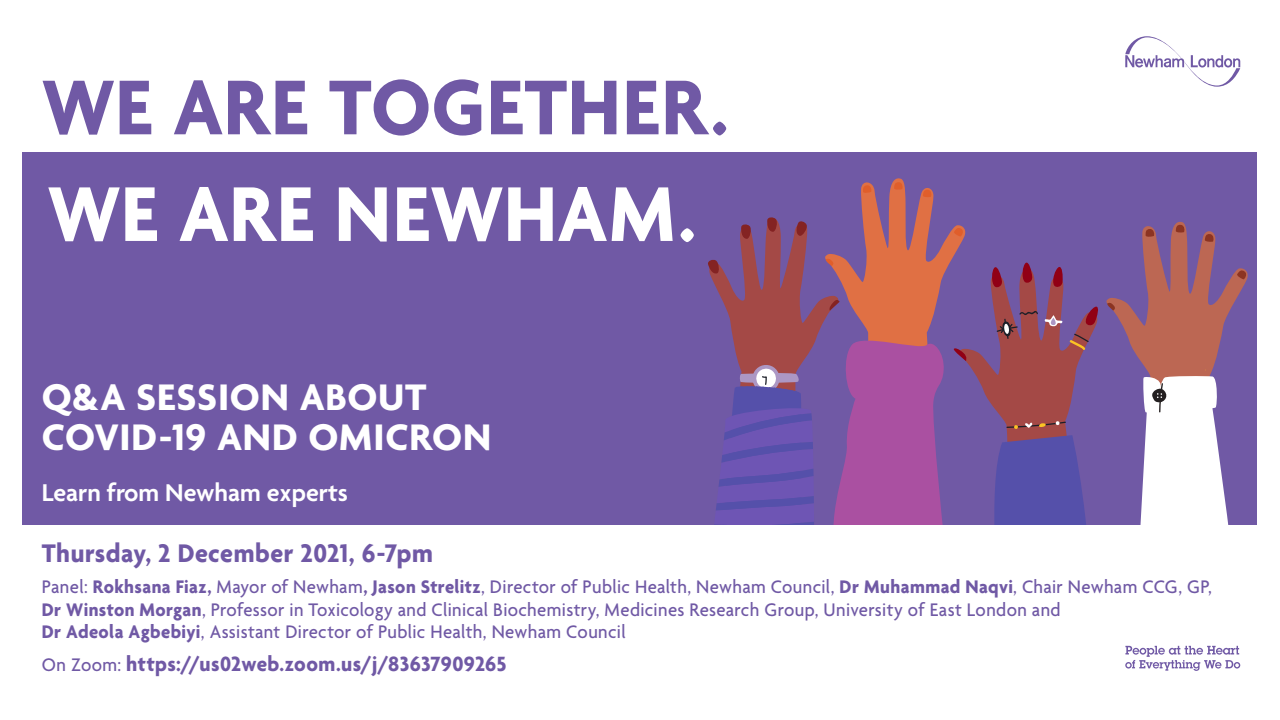
<style>
.page{position:relative;width:1280px;height:720px;background:#fff}
.page>*{position:absolute;margin:0;border:0;box-sizing:border-box;transform-origin:0 0}
.t1{font:700 84px "Agenda";letter-spacing:.01em;color:#7059a5;scale:.95 1}
.t2{font:700 84px "Agenda";letter-spacing:.01em;color:#fff;scale:.95 1}
.IG_Header{font:700 40px/40px "Agenda";letter-spacing:.02em;color:#fff}
.t3{font:700 27.5px "Agenda";letter-spacing:.02em;color:#7059a5;scale:.95 1}
.IG_2nd_Head{font:600 26.25px "Agenda";color:#fff}
.t4{font:700 22.38px "Agenda";letter-spacing:.02em;color:#7059a5;scale:.95 1}
.t5{font:500 19.75px/22.5px "Agenda";letter-spacing:.02em;color:#7059a5;scale:.95 1}
.s1{font-weight:700}
.s2{font-weight:500;font-size:19.75px}
</style>
<div class="page">
<div style="left:22px;top:152px;width:1236px;height:373px;background:#7059a5"></div>
<svg style="left:740px;top:222px;width:67px;height:36px"></svg>
<svg style="left:795px;top:221px;width:13px;height:16px"></svg>
<svg style="left:767px;top:217px;width:11px;height:15px"></svg>
<svg style="left:741px;top:224px;width:11px;height:15px"></svg>
<svg style="left:825px;top:178px;width:141px;height:80px"></svg>
<svg style="left:863px;top:185px;width:9px;height:9px"></svg>
<svg style="left:894px;top:182px;width:9px;height:8px"></svg>
<svg style="left:923px;top:189px;width:9px;height:9px"></svg>
<svg style="left:953px;top:227px;width:12px;height:10px"></svg>
<svg style="left:1106px;top:222px;width:141px;height:148px"></svg>
<svg style="left:1145px;top:229px;width:10px;height:9px"></svg>
<svg style="left:1176px;top:224px;width:9px;height:9px"></svg>
<svg style="left:1205px;top:234px;width:10px;height:8px"></svg>
<svg style="left:1236px;top:269px;width:12px;height:10px"></svg>
<svg style="left:1107px;top:302px;width:9px;height:9px"></svg>
<svg style="left:708px;top:258px;width:390px;height:267px"></svg>
<svg style="left:1140px;top:370px;width:89px;height:155px;background:#e4dde8"></svg>
<svg style="left:1125px;top:646px;width:115px;height:25px"></svg>
<svg style="left:1125px;top:36px;width:115px;height:51px"></svg>
<p class="t1" style="left:42px;top:62px;width:724px">WE ARE TOGETHER.</p>
<p class="t2" style="left:48px;top:169px;width:684px">WE ARE NEWHAM.</p>
<p class="IG_Header" style="left:42px;top:380px;width:451px">Q&amp;A SESSION ABOUT<br>COVID-19 AND OMICRON</p>
<p class="IG_2nd_Head" style="left:42px;top:478px;width:308px">Learn from Newham experts</p>
<p class="t3" style="left:42px;top:538px;width:413px">Thursday, 2 December 2021, 6-7pm</p>
<p class="t5" style="left:42px;top:577px;width:1233px">Panel: <span class="s1">Rokhsana Fiaz,</span> Mayor of Newham<span class="s1">, Jason Strelitz</span>, Director of Public Health, Newham Council, <span class="s1">Dr Muhammad Naqvi</span>, Chair Newham CCG, GP,<br><span class="s1">Dr Winston Morgan</span>, Professor in Toxicology and Clinical Biochemistry, Medicines Research Group, University of East London and<br><span class="s1">Dr Adeola Agbebiyi</span>, Assistant Director of Public Health, Newham Council</p>
<p class="t4" style="left:42px;top:652px;width:491px"><span class="s2">On Zoom:</span> https://us02web.zoom.us/j/83637909265</p>
</div>
